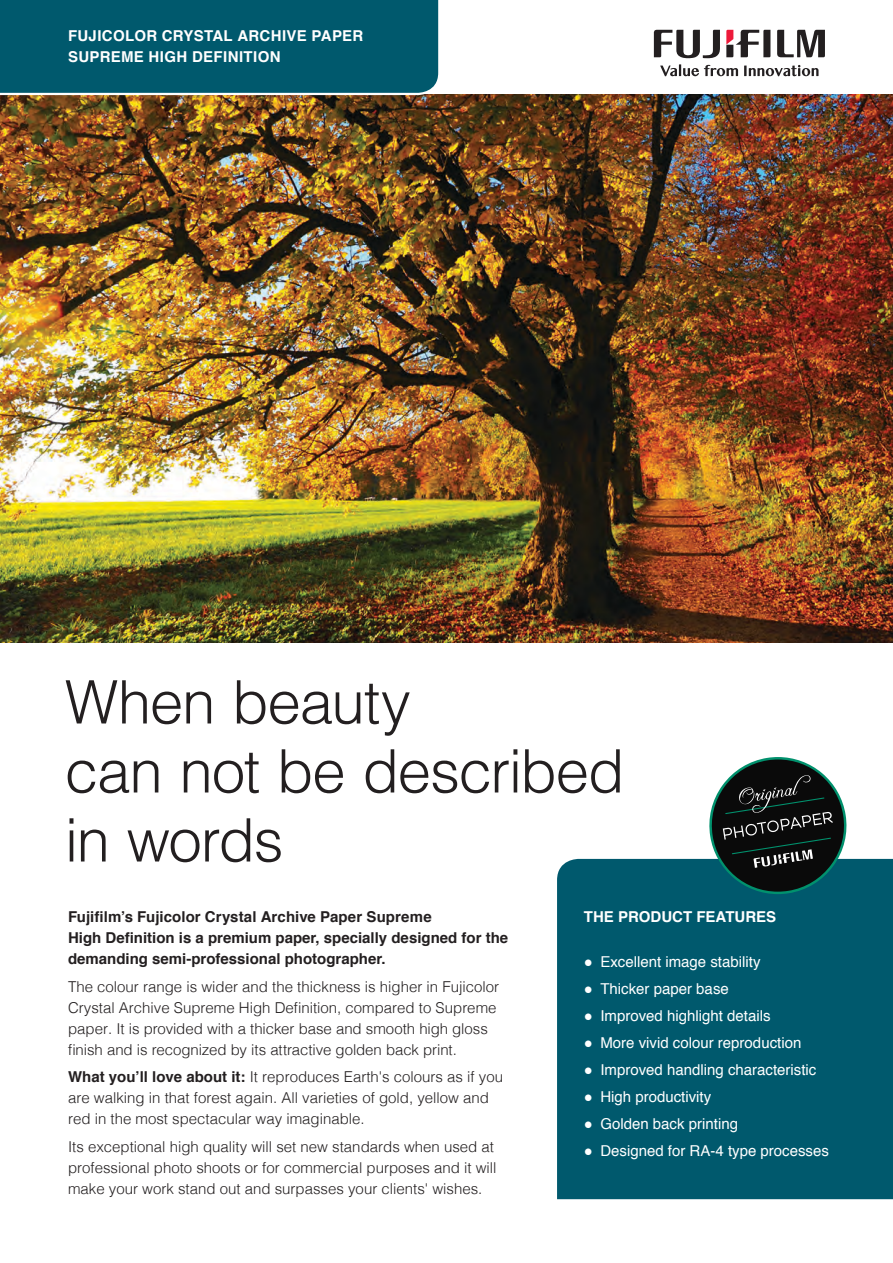
<style>
.page{position:relative;width:893px;height:1263px;background:#fff}
.page>*{position:absolute;margin:0;border:0;box-sizing:border-box;transform-origin:0 0}
.Headline{font:300 60px "Helvetica";letter-spacing:-.02em;color:#231f20}
.copy{font:300 15px/21px "Helvetica";color:#231f20}
.copy_in_box{font:15px "Helvetica";color:#fff}
.copy-2{font:700 15px/21px "Helvetica";color:#231f20}
.Headline_in_box{font:700 15px "Helvetica";letter-spacing:.02em;color:#fff}
.Headline_in_box-2{font:700 15px "Helvetica";color:#fff}
.s1{font-weight:700}
</style>
<div class="page">
<div style="left:557px;top:859px;width:336px;height:340px;background:#00596d"></div>
<svg style="left:777px;top:30px;width:48px;height:27px"></svg>
<svg style="left:654px;top:30px;width:66px;height:28px"></svg>
<svg style="left:726px;top:30px;width:44px;height:27px"></svg>
<svg style="left:660px;top:64px;width:78px;height:12px"></svg>
<svg style="left:744px;top:65px;width:74px;height:11px"></svg>
<img style="left:0;top:95px;width:893px;height:547px">
<div style="left:0;top:0;width:442px;height:96px;background:#00596d"></div>
<svg style="left:709px;top:757px;width:137px;height:137px"></svg>
<p class="Headline_in_box" style="left:68px;top:24px;width:297px">FUJICOLOR CRYSTAL ARCHIVE PAPER</p>
<p class="Headline_in_box" style="left:68px;top:45px;width:214px">SUPREME HIGH DEFINITION</p>
<p class="Headline" style="left:65px;top:651px;width:347px">When beauty</p>
<p class="Headline" style="left:65px;top:720px;width:561px">can not be described</p>
<p class="Headline" style="left:65px;top:789px;width:220px">in words</p>
<p class="copy-2" style="left:68px;top:907px;width:365px">Fujifilm’s Fujicolor Crystal Archive Paper Supreme</p>
<p class="copy-2" style="left:68px;top:928px;width:442px">High Definition is a premium paper, specially designed for the demanding semi-professional photographer.</p>
<p class="copy" style="left:68px;top:975px;width:432px">The colour range is wider and the thickness is higher in Fujicolor Crystal Archive Supreme High Definition, compared to Supreme paper. It is provided with a thicker base and smooth high gloss finish and is recognized by its attractive golden back print.</p>
<p class="copy" style="left:68px;top:1065px;width:437px"><span class="s1">What you’ll love about it:</span> It reproduces Earth's colours as if you are walking in that forest again. All varieties of gold, yellow and red in the most spectacular way imaginable.</p>
<p class="copy" style="left:68px;top:1135px;width:430px">Its exceptional high quality will set new standards when used at professional photo shoots or for commercial purposes and it will make your work stand out and surpasses your clients' wishes.</p>
<p class="Headline_in_box-2" style="left:584px;top:905px;width:194px">THE PRODUCT FEATURES</p>
<p class="copy_in_box" style="left:584px;top:950px;width:178px">● Excellent image stability</p>
<p class="copy_in_box" style="left:584px;top:977px;width:146px">● Thicker paper base</p>
<p class="copy_in_box" style="left:584px;top:1004px;width:188px">● Improved highlight details</p>
<p class="copy_in_box" style="left:584px;top:1031px;width:219px">● More vivid colour reproduction</p>
<p class="copy_in_box" style="left:584px;top:1058px;width:234px">● Improved handling characteristic</p>
<p class="copy_in_box" style="left:584px;top:1085px;width:129px">● High productivity</p>
<p class="copy_in_box" style="left:584px;top:1112px;width:156px">● Golden back printing</p>
<p class="copy_in_box" style="left:584px;top:1139px;width:246px">● Designed for RA-4 type processes</p>
</div>
